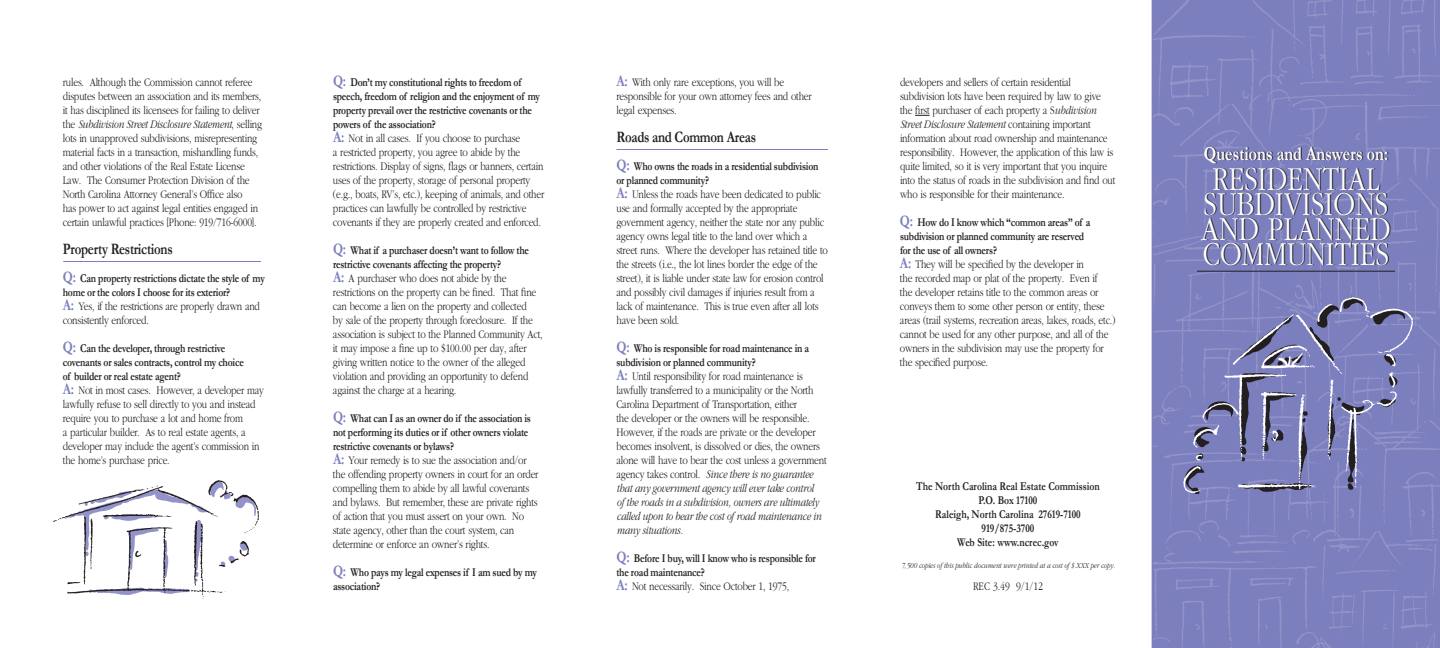
<style>
.page{position:relative;width:1440px;height:648px;background:#fff}
.page>*{position:absolute;margin:0;border:0;box-sizing:border-box;transform-origin:0 0}
.t1{font:300 35px "Garamond";color:#fff;scale:.8 1}
.t2{font:700 20px "Garamond";color:#fff;scale:.8 1}
.t3{font:700 16px "Garamond";letter-spacing:-.02em;color:#231f20;scale:.8 1}
.t4{font:300 12px/14px "Garamond";letter-spacing:-.02em;color:#231f20;scale:.8 1}
.t5{font:700 12px/14px "Garamond";letter-spacing:-.02em;color:#231f20;scale:.8 1}
.t6{font:700 12px "Garamond";color:#231f20;scale:.8 1}
.t7{font:italic 300 8px "Garamond";color:#231f20;scale:.8 1}
.s1{font-style:italic}
.s2{font-size:16px;color:#7c7fbd}
.s3{font-weight:700;font-size:16px;color:#7c7fbd}
</style>
<div class="page">
<img style="left:1153px;top:0;width:160px;height:90px">
<img style="left:1153px;top:90px;width:174px;height:137px">
<img style="left:1285px;top:184px;width:155px;height:141px">
<img style="left:1152px;top:453px;width:155px;height:195px">
<img style="left:1307px;top:447px;width:133px;height:84px">
<img style="left:1241px;top:0;width:199px;height:86px">
<div style="left:1153px;top:287px;width:206px;height:160px;background:#7c7fbd"></div>
<img style="left:1301px;top:531px;width:139px;height:117px">
<img style="left:1413px;top:325px;width:27px;height:122px">
<img style="left:1265px;top:94px;width:175px;height:90px">
<img style="left:1153px;top:227px;width:160px;height:112px">
<img style="left:1184px;top:298px;width:229px;height:195px">
<svg style="left:1219px;top:420px;width:4px;height:4px"></svg>
<div style="left:1316px;top:481px;width:8px;height:9px;border:1px solid #7c7fbd;border-radius:50%"></div>
<div style="left:1327px;top:462px;width:6px;height:8px;background:#7c7fbd;border-radius:50%"></div>
<div style="left:1326px;top:462px;width:8px;height:8px;border:1px solid #7c7fbd;border-radius:50%"></div>
<div style="left:1386px;top:324px;width:6px;height:7px;border:1px solid #7c7fbd;border-radius:50%"></div>
<div style="left:1317px;top:482px;width:13px;height:10px;background:#7c7fbd;border-radius:50%"></div>
<div style="left:1316px;top:482px;width:14px;height:10px;border:1px solid #7c7fbd;border-radius:50%"></div>
<svg style="left:915px;top:115px;width:15px;height:1px"></svg>
<hr style="left:616px;top:149px;width:212px;height:1px;background:#7c7fbd">
<hr style="left:1197px;top:271px;width:198px;height:1px;background:#231f20">
<img style="left:53px;top:481px;width:205px;height:116px">
<div style="left:222px;top:606px;width:8px;height:9px;border:1px solid #fff;border-radius:50%"></div>
<div style="left:224px;top:591px;width:12px;height:9px;background:#fff;border-radius:50%"></div>
<hr style="left:63px;top:261px;width:198px;height:1px;background:#7c7fbd">
<p class="t4" style="left:63px;top:75px;width:251px">rules. Although the Commission cannot referee disputes between an association and its members, it has disciplined its licensees for failing to deliver the <span class="s1">Subdivision Street Disclosure Statement</span>, selling lots in unapproved subdivisions, misrepresenting material facts in a transaction, mishandling funds, and other violations of the Real Estate License Law. The Consumer Protection Division of the North Carolina Attorney General’s Office also<br>has power to act against legal entities engaged in certain unlawful practices [Phone: 919/716-6000].</p>
<p class="t3" style="left:63px;top:239px;width:139px">Property Restrictions</p>
<p class="t5" style="left:63px;top:271px;width:254px"><span class="s2">Q:</span> Can property restrictions dictate the style of my home or the colors I choose for its exterior?</p>
<p class="t4" style="left:63px;top:299px;width:248px"><span class="s3">A:</span> Yes, if the restrictions are properly drawn and consistently enforced.</p>
<p class="t5" style="left:63px;top:341px;width:228px"><span class="s2">Q:</span> Can the developer, through restrictive covenants or sales contracts, control my choice of builder or real estate agent?</p>
<p class="t4" style="left:63px;top:383px;width:253px"><span class="s3">A:</span> Not in most cases. However, a developer may lawfully refuse to sell directly to you and instead require you to purchase a lot and home from<br>a particular builder. As to real estate agents, a developer may include the agent’s commission in the home’s purchase price.</p>
<p class="t5" style="left:333px;top:75px;width:260px"><span class="s2">Q:</span> Don’t my constitutional rights to freedom of speech, freedom of religion and the enjoyment of my property prevail over the restrictive covenants or the powers of the association?</p>
<p class="t4" style="left:333px;top:131px;width:266px"><span class="s3">A:</span> Not in all cases. If you choose to purchase<br>a restricted property, you agree to abide by the restrictions. Display of signs, flags or banners, certain uses of the property, storage of personal property (e.g., boats, RV’s, etc.), keeping of animals, and other practices can lawfully be controlled by restrictive covenants if they are properly created and enforced.</p>
<p class="t5" style="left:333px;top:243px;width:246px"><span class="s2">Q:</span> What if a purchaser doesn’t want to follow the restrictive covenants affecting the property?</p>
<p class="t4" style="left:333px;top:271px;width:264px"><span class="s3">A:</span> A purchaser who does not abide by the restrictions on the property can be fined. That fine can become a lien on the property and collected<br>by sale of the property through foreclosure. If the association is subject to the Planned Community Act, it may impose a fine up to $100.00 per day, after giving written notice to the owner of the alleged violation and providing an opportunity to defend against the charge at a hearing.</p>
<p class="t5" style="left:333px;top:411px;width:249px"><span class="s2">Q:</span> What can I as an owner do if the association is not performing its duties or if other owners violate restrictive covenants or bylaws?</p>
<p class="t4" style="left:333px;top:453px;width:258px"><span class="s3">A:</span> Your remedy is to sue the association and/or the offending property owners in court for an order compelling them to abide by all lawful covenants and bylaws. But remember, these are private rights of action that you must assert on your own. No state agency, other than the court system, can determine or enforce an owner’s rights.</p>
<p class="t5" style="left:333px;top:565px;width:256px"><span class="s2">Q:</span> Who pays my legal expenses if I am sued by my association?</p>
<p class="t4" style="left:616px;top:75px;width:246px"><span class="s3">A:</span> With only rare exceptions, you will be responsible for your own attorney fees and other legal expenses.</p>
<p class="t3" style="left:616px;top:127px;width:176px">Roads and Common Areas</p>
<p class="t5" style="left:616px;top:159px;width:254px"><span class="s2">Q:</span> Who owns the roads in a residential subdivision or planned community?</p>
<p class="t4" style="left:616px;top:187px;width:266px"><span class="s3">A:</span> Unless the roads have been dedicated to public use and formally accepted by the appropriate government agency, neither the state nor any public agency owns legal title to the land over which a street runs. Where the developer has retained title to the streets (i.e., the lot lines border the edge of the street), it is liable under state law for erosion control and possibly civil damages if injuries result from a lack of maintenance. This is true even after all lots have been sold.</p>
<p class="t5" style="left:616px;top:341px;width:242px"><span class="s2">Q:</span> Who is responsible for road maintenance in a subdivision or planned community?</p>
<p class="t4" style="left:616px;top:369px;width:264px"><span class="s3">A:</span> Until responsibility for road maintenance is lawfully transferred to a municipality or the North Carolina Department of Transportation, either<br>the developer or the owners will be responsible.<br>However, if the roads are private or the developer becomes insolvent, is dissolved or dies, the owners alone will have to bear the cost unless a government agency takes control. <span class="s1">Since there is no guarantee that any government agency will ever take control<br>of the roads in a subdivision, owners are ultimately called upon to bear the cost of road maintenance in many situations.</span></p>
<p class="t5" style="left:616px;top:551px;width:251px"><span class="s2">Q:</span> Before I buy, will I know who is responsible for the road maintenance?</p>
<p class="t4" style="left:616px;top:579px;width:217px"><span class="s3">A:</span> Not necessarily. Since October 1, 1975,</p>
<p class="t4" style="left:900px;top:75px;width:271px">developers and sellers of certain residential subdivision lots have been required by law to give the first purchaser of each property a S<span class="s1">ubdivision Street Disclosure Statement</span> containing important information about road ownership and maintenance responsibility. However, the application of this law is quite limited, so it is very important that you inquire into the status of roads in the subdivision and find out who is responsible for their maintenance.</p>
<p class="t5" style="left:900px;top:215px;width:240px"><span class="s2">Q:</span> How do I know which “common areas” of a subdivision or planned community are reserved for the use of all owners?</p>
<p class="t4" style="left:900px;top:257px;width:271px"><span class="s3">A:</span> They will be specified by the developer in<br>the recorded map or plat of the property. Even if<br>the developer retains title to the common areas or conveys them to some other person or entity, these areas (trail systems, recreation areas, lakes, roads, etc.) cannot be used for any other purpose, and all of the owners in the subdivision may use the property for the specified purpose.</p>
<p class="t6" style="left:916px;top:479px;width:231px">The North Carolina Real Estate Commission</p>
<p class="t6" style="left:979px;top:493px;width:75px">P.O. Box 17100</p>
<p class="t6" style="left:935px;top:507px;width:183px">Raleigh, North Carolina 27619-7100</p>
<p class="t6" style="left:982px;top:521px;width:68px">919/875-3700</p>
<p class="t6" style="left:957px;top:535px;width:128px">Web Site: www.ncrec.gov</p>
<p class="t7" style="left:901px;top:561px;width:269px">7,500 copies of this public document were printed at a cost of $.XXX per copy.</p>
<p class="t4" style="left:973px;top:579px;width:89px">REC 3.49 9/1/12</p>
<p class="t2" style="left:1204px;top:141px;width:232px">Questions and Answers on:</p>
<p class="t1" style="left:1213px;top:159px;width:210px">RESIDENTIAL</p>
<p class="t1" style="left:1204px;top:184px;width:232px">SUBDIVISIONS</p>
<p class="t1" style="left:1201px;top:209px;width:239px">AND PLANNED</p>
<p class="t1" style="left:1203px;top:234px;width:235px">COMMUNITIES</p>
</div>
